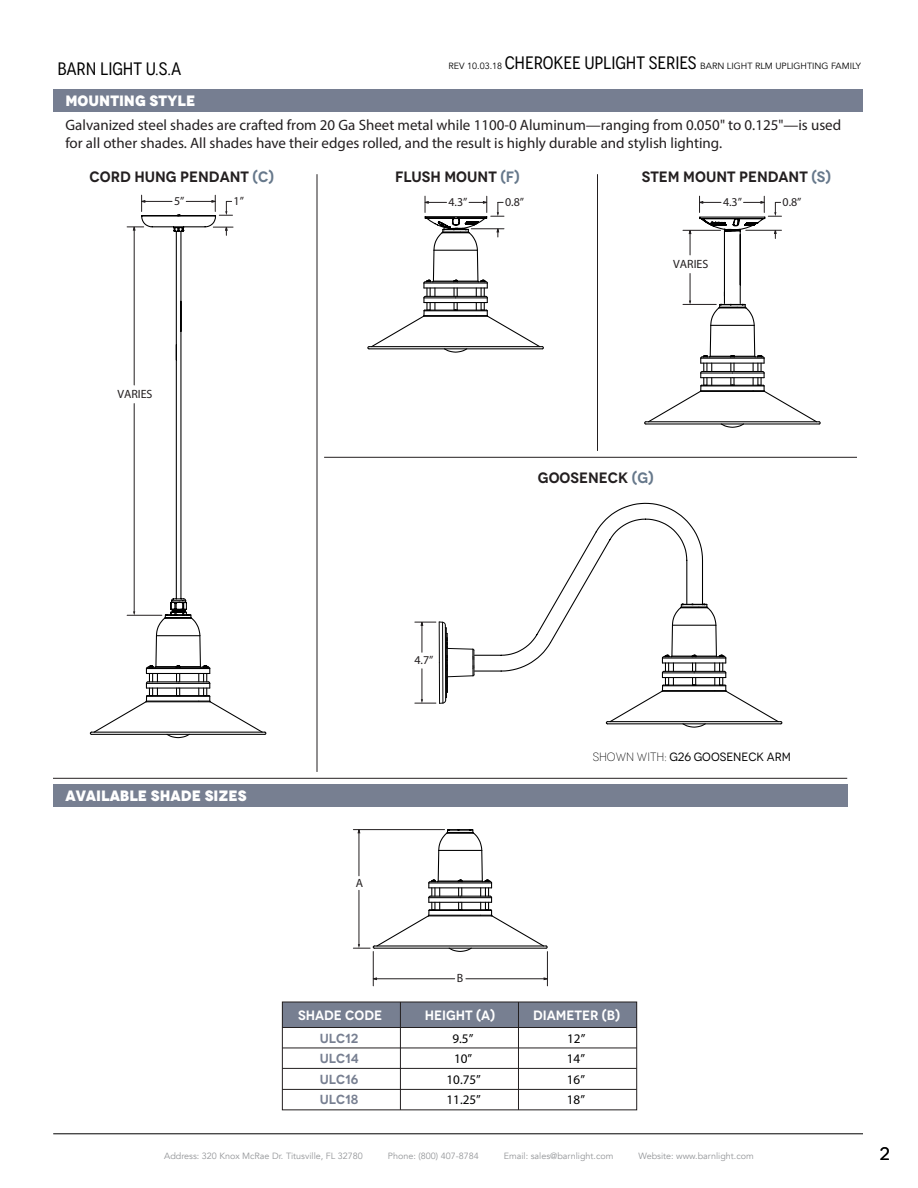
<style>
.page{position:relative;width:918px;height:1188px;background:#fff}
.page>*{position:absolute;margin:0;border:0;box-sizing:border-box;transform-origin:0 0}
.t1{font:18px "Novecentonarrow";letter-spacing:-.005em;color:#000}
.t2{font:18px "Novecento";color:#000}
.t3{font:15px/18px "Gisha";color:#231f20}
.t4{font:600 15px "Novecento";color:#231f20}
.t5{font:800 15px "Novecento";color:#fff}
.t6{font:600 13.5px "Novecento";color:#fff}
.t7{font:13.2px/20.4px "Gisha";color:#000}
.t8{font:600 13.2px/20.4px "Novecento";color:#777f91}
.t9{font:12px "Gisha";color:#231f20}
.t10{font:12px "Novecento";color:#000}
.t11{font:9px "Avenir";color:#939598}
.t12{font:9px "Avenir";color:#000}
.s1{font-family:"Novecentonarrow";font-size:18px}
.s2{color:#66788b}
.s3{font-weight:300}
</style>
<div class="page">
<div style="left:53px;top:89px;width:809px;height:23px;background:#767e91"></div>
<hr style="left:53px;top:1134px;width:810px;height:1px;background:#000">
<hr style="left:597px;top:174px;width:1px;height:277px;background:#231f20">
<hr style="left:317px;top:174px;width:1px;height:598px;background:#231f20">
<hr style="left:324px;top:457px;width:533px;height:1px;background:#231f20">
<div style="left:282px;top:1002px;width:355px;height:25px;background:#777f91"></div>
<div style="left:282px;top:1002px;width:355px;height:108px;border:1px solid #231f20"></div>
<hr style="left:282px;top:1027px;width:355px;height:1px;background:#231f20">
<hr style="left:282px;top:1048px;width:355px;height:1px;background:#231f20">
<hr style="left:400px;top:1002px;width:1px;height:108px;background:#231f20">
<hr style="left:518px;top:1002px;width:1px;height:108px;background:#231f20">
<hr style="left:282px;top:1068px;width:355px;height:1px;background:#231f20">
<div style="left:53px;top:784px;width:794px;height:23px;background:#777f91"></div>
<hr style="left:53px;top:778px;width:794px;height:1px;background:#231f20">
<hr style="left:282px;top:1089px;width:355px;height:1px;background:#231f20">
<hr style="left:373px;top:979px;width:82px;height:1px;background:#231f20">
<hr style="left:466px;top:979px;width:81px;height:1px;background:#231f20">
<hr style="left:373px;top:952px;width:1px;height:34px;background:#231f20">
<hr style="left:547px;top:952px;width:1px;height:34px;background:#231f20">
<svg style="left:353px;top:829px;width:195px;height:124px"></svg>
<svg style="left:367px;top:196px;width:177px;height:157px"></svg>
<svg style="left:89px;top:195px;width:178px;height:544px"></svg>
<svg style="left:644px;top:196px;width:177px;height:232px"></svg>
<svg style="left:415px;top:502px;width:368px;height:226px"></svg>
<p class="t1" style="left:58px;top:58px;width:125px">BARN LIGHT U.S.A</p>
<p class="t12" style="left:449px;top:61px;width:414px">REV 10.03.18 <span class="s1">CHEROKEE UPLIGHT SERIES</span> BARN LIGHT RLM UPLIGHTING FAMILY</p>
<p class="t5" style="left:65px;top:91px;width:132px">MOUNTING STYLE</p>
<p class="t3" style="left:65px;top:116px;width:777px">Galvanized steel shades are crafted from 20 Ga Sheet metal while 1100-0 Aluminum—ranging from 0.050" to 0.125"—is used for all other shades. All shades have their edges rolled, and the result is highly durable and stylish lighting.</p>
<p class="t4" style="left:90px;top:167px;width:186px">CORD HUNG PENDANT <span class="s2">(C)</span></p>
<p class="t4" style="left:642px;top:167px;width:191px">STEM MOUNT PENDANT <span class="s2">(S)</span></p>
<p class="t4" style="left:395px;top:167px;width:126px">FLUSH MOUNT <span class="s2">(F)</span></p>
<p class="t9" style="left:174px;top:194px;width:12px">5”</p>
<p class="t9" style="left:234px;top:194px;width:12px">1”</p>
<p class="t9" style="left:449px;top:195px;width:21px">4.3”</p>
<p class="t9" style="left:505px;top:195px;width:21px">0.8”</p>
<p class="t9" style="left:723px;top:195px;width:21px">4.3”</p>
<p class="t9" style="left:783px;top:195px;width:21px">0.8”</p>
<p class="t9" style="left:117px;top:387px;width:37px">VARIES</p>
<p class="t9" style="left:673px;top:257px;width:37px">VARIES</p>
<p class="t4" style="left:538px;top:469px;width:117px">GOOSENECK <span class="s2">(G)</span></p>
<p class="t5" style="left:65px;top:786px;width:183px">AVAILABLE SHADE SIZES</p>
<p class="t9" style="left:414px;top:653px;width:21px">4.7”</p>
<p class="t10" style="left:593px;top:750px;width:200px"><span class="s3">SHOWN WITH:</span> G26 GOOSENECK ARM</p>
<p class="t9" style="left:356px;top:876px;width:9px">A</p>
<p class="t6" style="left:298px;top:1007px;width:86px">SHADE CODE</p>
<p class="t9" style="left:457px;top:971px;width:8px">B</p>
<p class="t6" style="left:425px;top:1007px;width:72px">HEIGHT (A)</p>
<p class="t6" style="left:533px;top:1007px;width:89px">DIAMETER (B)</p>
<p class="t8" style="left:320px;top:1028px;width:40px">ULC12</p>
<p class="t7" style="left:453px;top:1028px;width:22px">9.5”</p>
<p class="t7" style="left:567px;top:1028px;width:20px">12”</p>
<p class="t8" style="left:320px;top:1049px;width:40px">ULC14<br>ULC16</p>
<p class="t7" style="left:567px;top:1049px;width:20px">14”<br>16”</p>
<p class="t7" style="left:447px;top:1049px;width:36px;text-align:center">10”<br>10.75”</p>
<p class="t8" style="left:320px;top:1090px;width:40px">ULC18</p>
<p class="t7" style="left:447px;top:1089px;width:36px">11.25”</p>
<p class="t7" style="left:567px;top:1089px;width:20px">18”</p>
<p class="t11" style="left:164px;top:1151px;width:200px">Address: 320 Knox McRae Dr. Titusville, FL 32780</p>
<p class="t11" style="left:388px;top:1151px;width:92px">Phone: (800) 407-8784</p>
<p class="t11" style="left:504px;top:1151px;width:111px">Email: sales@barnlight.com</p>
<p class="t11" style="left:638px;top:1151px;width:117px">Website: www.barnlight.com</p>
<p class="t2" style="left:880px;top:1143px;width:11px">2</p>
</div>
